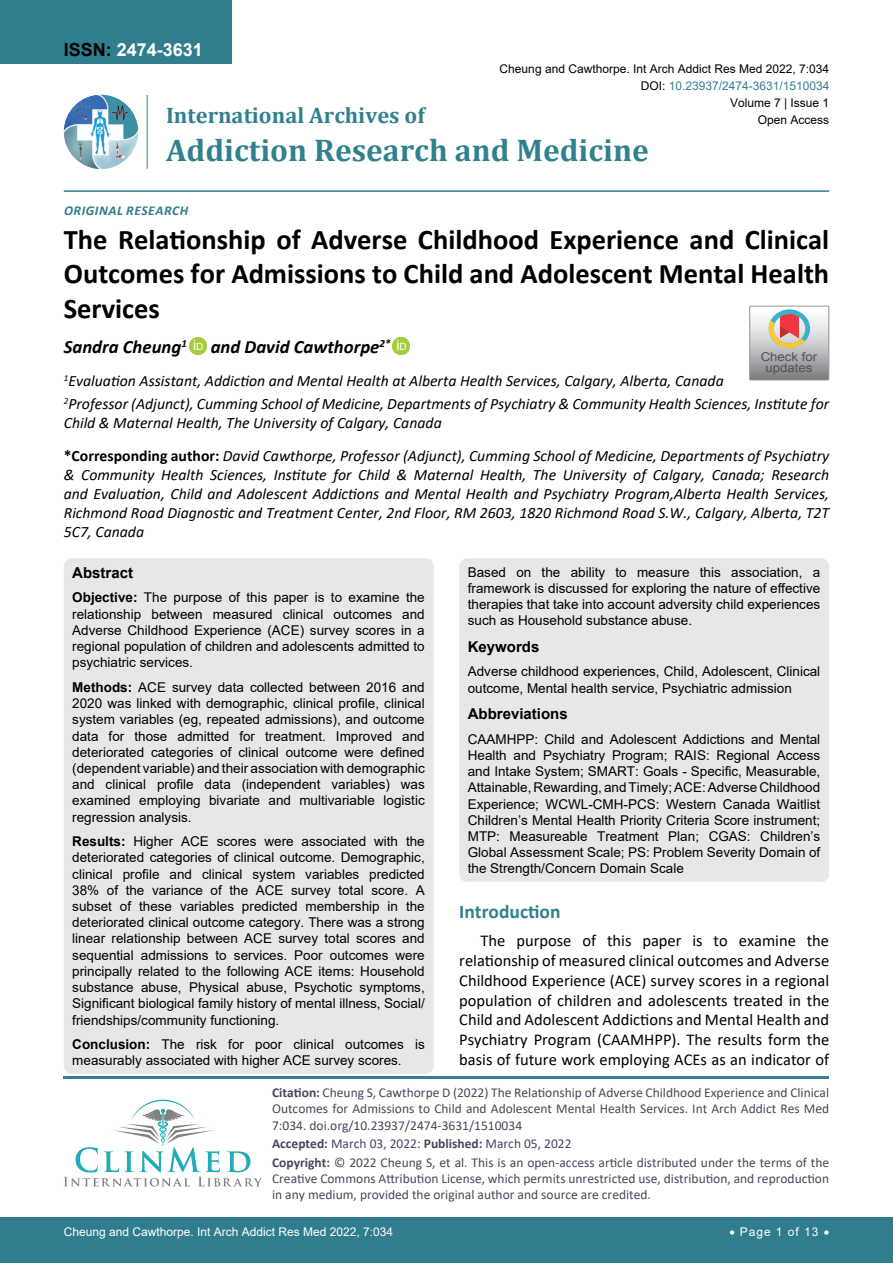
<style>
.page{position:relative;width:893px;height:1263px;background:#fff}
.page>*{position:absolute;margin:0;border:0;box-sizing:border-box;transform-origin:0 0}
.t1{font:700 31.5px "Cambria";color:#30808d}
.t2{font:700 28.5px/34.5px "Calibri";color:#000;text-align:justify}
.t3{font:700 22.5px "Cambria";color:#30808d}
.t4{font:700 19.5px "Calibri";color:#30808d}
.t5{font:italic 700 18.75px "Calibri";color:#000}
.t6{font:700 18px "Arial";color:#fff}
.t7{font:16.5px/19.8px "Calibri";color:#000;text-align:justify}
.t8{font:italic 15.75px/18.9px "Calibri";color:#000}
.t9{font:700 15px "Arial";color:#000}
.t10{font:13.5px/16.2px "Arial";color:#000;text-align:justify}
.t11{font:13.5px/16.2px "Calibri";color:#47475c}
.t12{font:italic 700 13.5px "Calibri";letter-spacing:.04em;color:#307d8d}
.t13{font:12.3px/10.5px "Arial";color:#535353;text-align:center;scale:1.08 1}
.t14{font:12px "Arial";color:#000}
.t15{font:12px "Arial";color:#fff}
.t16{font:12px "Arial";color:#30808d}
.s1{color:#000}
.s2{font-weight:700;font-style:normal}
.s3{font-weight:700}
</style>
<div class="page">
<img style="left:64px;top:95px;width:74px;height:74px;border-radius:37px">
<hr style="left:147px;top:95px;width:1px;height:74px;background:#307d8d">
<hr style="left:64px;top:190px;width:765px;height:2px;background:#307d8d">
<hr style="left:64px;top:1076px;width:765px;height:2px;background:#30808d">
<svg style="left:64px;top:1100px;width:198px;height:86px"></svg>
<div style="left:0;top:1217px;width:893px;height:46px;background:#307d8d"></div>
<div style="left:0;top:0;width:231px;height:64px;background:#307d8d"></div>
<img style="left:189px;top:337px;width:17px;height:17px">
<div style="left:190px;top:338px;width:16px;height:16px;background:#a5cc3b;border-radius:50%"></div>
<img style="left:393px;top:337px;width:17px;height:17px">
<div style="left:393px;top:338px;width:17px;height:16px;background:#a5cc3b;border-radius:50%"></div>
<div style="left:64px;top:558px;width:370px;height:516px;background:#e6e7e8;border-radius:9px"></div>
<div style="left:459px;top:558px;width:370px;height:324px;background:#e6e7e8;border-radius:9px"></div>
<svg style="left:750px;top:306px;width:79px;height:74px;background:#bdb6b3"></svg>
<h3 class="t6" style="left:64px;top:37px;width:141px"><span class="s1">ISSN:</span> 2474-3631</h3>
<p class="t14" style="left:500px;top:60px;width:331px">Cheung and Cawthorpe. Int Arch Addict Res Med 2022, 7:034</p>
<p class="t14" style="left:730px;top:95px;width:101px">Volume 7 | Issue 1</p>
<p class="t16" style="left:641px;top:77px;width:190px"><span class="s1">DOI:</span> 10.23937/2474-3631/1510034</p>
<h3 class="t3" style="left:166px;top:100px;width:260px">International Archives of</h3>
<h1 class="t1" style="left:166px;top:128px;width:484px">Addiction Research and Medicine</h1>
<p class="t14" style="left:758px;top:112px;width:73px">Open Access</p>
<p class="t12" style="left:64px;top:201px;width:126px">Original Research</p>
<h2 class="t2" style="left:64px;top:222px;width:767px">The Relationship of Adverse Childhood Experience and Clinical Outcomes for Admissions to Child and Adolescent Mental Health Services</h2>
<h3 class="t5" style="left:64px;top:334px;width:345px">Sandra Cheung<sup>1</sup> <sup>i</sup><sup>D</sup> and David Cawthorpe<sup>2*</sup> <sup>i</sup><sup>D</sup></h3>
<p class="t8" style="left:64px;top:369px;width:767px;line-height:23.1px"><sup>1</sup>Evaluation Assistant, Addiction and Mental Health at Alberta Health Services, Calgary, Alberta, Canada<br><sup>2</sup>Professor (Adjunct), Cumming School of Medicine, Departments of Psychiatry &amp; Community Health Sciences, Institute for</p>
<p class="t8" style="left:64px;top:406px;width:767px;line-height:33.2px">Child &amp; Maternal Health, The University of Calgary, Canada<br><span class="s2">*Corresponding author:</span> David Cawthorpe, Professor (Adjunct), Cumming School of Medicine, Departments of Psychiatry</p>
<p class="t8" style="left:64px;top:465px;width:767px;text-align:justify">&amp; Community Health Sciences, Institute for Child &amp; Maternal Health, The University of Calgary, Canada; Research and Evaluation, Child and Adolescent Addictions and Mental Health and Psychiatry Program,Alberta Health Services, Richmond Road Diagnostic and Treatment Center, 2nd Floor, RM 2603, 1820 Richmond Road S.W., Calgary, Alberta, T2T 5C7, Canada</p>
<p class="t9" style="left:72px;top:562px;width:62px">Abstract</p>
<p class="t10" style="left:72px;top:589px;width:354px"><span class="s3">Objective:</span> The purpose of this paper is to examine the relationship between measured clinical outcomes and Adverse Childhood Experience (ACE) survey scores in a regional population of children and adolescents admitted to psychiatric services.</p>
<p class="t10" style="left:72px;top:679px;width:354px"><span class="s3">Methods:</span> ACE survey data collected between 2016 and 2020 was linked with demographic, clinical profile, clinical system variables (eg, repeated admissions), and outcome data for those admitted for treatment. Improved and deteriorated categories of clinical outcome were defined (dependent variable) and their association with demographic and clinical profile data (independent variables) was examined employing bivariate and multivariable logistic regression analysis.</p>
<p class="t10" style="left:72px;top:833px;width:354px"><span class="s3">Results:</span> Higher ACE scores were associated with the deteriorated categories of clinical outcome. Demographic, clinical profile and clinical system variables predicted 38% of the variance of the ACE survey total score. A subset of these variables predicted membership in the deteriorated clinical outcome category. There was a strong linear relationship between ACE survey total scores and sequential admissions to services. Poor outcomes were principally related to the following ACE items: Household substance abuse, Physical abuse, Psychotic symptoms, Significant biological family history of mental illness, Social/ friendships/community functioning.</p>
<p class="t10" style="left:72px;top:1036px;width:354px"><span class="s3">Conclusion:</span> The risk for poor clinical outcomes is measurably associated with higher ACE survey scores.</p>
<p class="t13" style="left:761px;top:352px;width:54px">Check for updates</p>
<p class="t10" style="left:468px;top:564px;width:354px">Based on the ability to measure this association, a framework is discussed for exploring the nature of effective therapies that take into account adversity child experiences such as Household substance abuse.</p>
<p class="t9" style="left:468px;top:636px;width:73px">Keywords</p>
<p class="t10" style="left:468px;top:663px;width:354px">Adverse childhood experiences, Child, Adolescent, Clinical outcome, Mental health service, Psychiatric admission</p>
<p class="t9" style="left:468px;top:703px;width:102px">Abbreviations</p>
<p class="t10" style="left:468px;top:731px;width:354px">CAAMHPP: Child and Adolescent Addictions and Mental Health and Psychiatry Program; RAIS: Regional Access and Intake System; SMART: Goals - Specific, Measurable, Attainable, Rewarding, and Timely; ACE: Adverse Childhood Experience; WCWL-CMH-PCS: Western Canada Waitlist Children’s Mental Health Priority Criteria Score instrument; MTP: Measureable Treatment Plan; CGAS: Children’s Global Assessment Scale; PS: Problem Severity Domain of the Strength/Concern Domain Scale</p>
<h3 class="t4" style="left:459px;top:898px;width:103px">Introduction</h3>
<p class="t7" style="left:459px;top:930px;width:371px;text-indent:21px">The purpose of this paper is to examine the relationship of measured clinical outcomes and Adverse Childhood Experience (ACE) survey scores in a regional population of children and adolescents treated in the Child and Adolescent Addictions and Mental Health and Psychiatry Program (CAAMHPP). The results form the basis of future work employing ACEs as an indicator of</p>
<p class="t11" style="left:272px;top:1084px;width:559px;text-align:justify"><span class="s3">Citation:</span> Cheung S, Cawthorpe D (2022) The Relationship of Adverse Childhood Experience and Clinical Outcomes for Admissions to Child and Adolescent Mental Health Services. Int Arch Addict Res Med 7:034. doi.org/10.23937/2474-3631/1510034</p>
<p class="t11" style="left:272px;top:1134px;width:559px;line-height:18.6px"><span class="s3">Accepted:</span> March 03, 2022: <span class="s3">Published:</span> March 05, 2022<br><span class="s3">Copyright:</span> © 2022 Cheung S, et al. This is an open-access article distributed under the terms of the</p>
<p class="t11" style="left:272px;top:1170px;width:559px">Creative Commons Attribution License, which permits unrestricted use, distribution, and reproduction in any medium, provided the original author and source are credited.</p>
<p class="t15" style="left:64px;top:1223px;width:331px">Cheung and Cawthorpe. Int Arch Addict Res Med 2022, 7:034</p>
<p class="t15" style="left:729px;top:1223px;width:101px">• Page 1 of 13 •</p>
</div>
